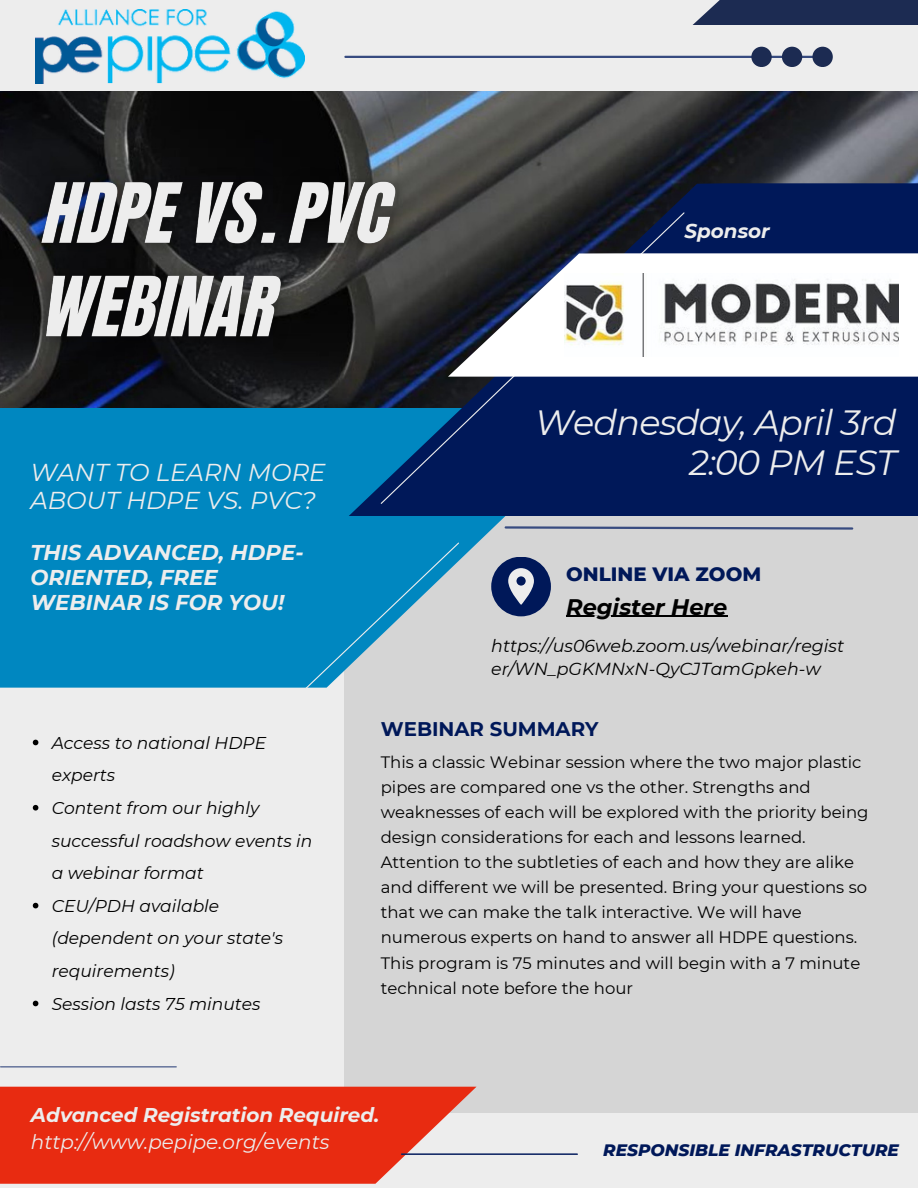
<style>
.page{position:relative;width:918px;height:1188px;background:#ededed}
.page>*{position:absolute;margin:0;border:0;box-sizing:border-box;transform-origin:0 0}
.t1{font:italic 34.95px/40.5px "Montserrat";letter-spacing:-.025em;color:#ededed;text-align:right}
.t2{font:italic 24.45px/28.2px "Montserrat";color:#ededed}
.t3{font:italic 700 22.5px "Montserrat";color:#000}
.t4{font:italic 700 21.45px/24.8px "Montserrat";color:#ededed}
.t5{font:italic 700 19.95px "Montserrat";color:#ededed}
.t6{font:italic 19.95px "Montserrat";color:#ededed}
.t7{font:700 19.8px "Montserrat";color:#001859}
.t8{font:800 19.8px "Montserrat";color:#001859}
.t9{font:italic 17.4px/23.7px "Montserrat";color:#000}
.t10{font:italic 17.1px/32.7px "Montserrat";color:#000}
.t11{font:italic 800 16.95px "Montserrat";color:#001859}
.t12{font:16.5px/25.2px "Montserrat";color:#000}
</style>
<div class="page">
<div style="left:344px;top:504px;width:574px;height:608px;background:#d5d5d5"></div>
<svg style="left:0;top:408px;width:673px;height:280px;fill:#0087c0"></svg>
<img style="left:0;top:92px;width:918px;height:316px">
<svg style="left:250px;top:541px;width:210px;height:147px"></svg>
<svg style="left:349px;top:183px;width:569px;height:333px;background:#062058"></svg>
<div style="left:0;top:1087px;width:477px;height:97px;background:#e82b11"></div>
<div style="left:692px;top:0;width:226px;height:25px;background:#1c2b52"></div>
<svg style="left:380px;top:211px;width:306px;height:294px;background:#0c2453"></svg>
<svg style="left:448px;top:253px;width:470px;height:124px;background:#bec0c4"></svg>
<hr style="left:345px;top:56px;width:475px;height:2px;background:#374b80">
<div style="left:491px;top:557px;width:60px;height:59px;background:#001859;border-radius:50%"></div>
<svg style="left:508px;top:568px;width:26px;height:37px"></svg>
<svg style="left:503px;top:525px;width:351px;height:6px"></svg>
<svg style="left:751px;top:47px;width:81px;height:20px"></svg>
<img style="left:35px;top:10px;width:269px;height:74px">
<hr style="left:1px;top:1066px;width:175px;height:1px;background:#374b80">
<hr style="left:402px;top:1154px;width:175px;height:1px;background:#001859">
<img style="left:564px;top:273px;width:334px;height:84px">
<svg style="left:33px;top:740px;width:5px;height:5px"></svg>
<svg style="left:33px;top:805px;width:5px;height:6px"></svg>
<svg style="left:33px;top:903px;width:5px;height:5px"></svg>
<svg style="left:33px;top:1001px;width:5px;height:5px"></svg>
<img style="left:17px;top:158px;width:406px;height:207px">
<hr style="left:566px;top:616px;width:161px;height:1px;background:#000">
<p class="t5" style="left:684px;top:219px;width:87px">Sponsor</p>
<p class="t2" style="left:30px;top:459px;width:297px">WANT TO LEARN MORE<br>ABOUT HDPE VS. PVC?</p>
<h5 class="t4" style="left:30px;top:540px;width:275px">THIS ADVANCED, HDPE-<br>ORIENTED, FREE<br>WEBINAR IS FOR YOU!</h5>
<p class="t10" style="left:52px;top:726px;width:216px">Access to national HDPE experts</p>
<h5 class="t10" style="left:52px;top:791px;width:262px">Content from our highly successful roadshow events in a webinar format</h5>
<p class="t10" style="left:52px;top:889px;width:233px">CEU/PDH available (dependent on your state's requirements)</p>
<p class="t10" style="left:52px;top:987px;width:210px">Session lasts 75 minutes</p>
<h4 class="t1" style="left:535px;top:402px;width:363px">Wednesday, April 3rd<br>2:00 PM EST</h4>
<h3 class="t8" style="left:566px;top:562px;width:197px">ONLINE VIA ZOOM</h3>
<p class="t3" style="left:566px;top:593px;width:163px">Register Here</p>
<p class="t9" style="left:491px;top:633px;width:354px">https://us06web.zoom.us/webinar/regist er/WN_pGKMNxN-QyCJTamGpkeh-w</p>
<h5 class="t7" style="left:381px;top:717px;width:219px">WEBINAR SUMMARY</h5>
<h6 class="t12" style="left:381px;top:749px;width:489px">This a classic Webinar session where the two major plastic pipes are compared one vs the other. Strengths and weaknesses of each will be explored with the priority being design considerations for each and lessons learned.<br>Attention to the subtleties of each and how they are alike and different we will be presented. Bring your questions so that we can make the talk interactive. We will have numerous experts on hand to answer all HDPE questions.<br>This program is 75 minutes and will begin with a 7 minute technical note before the hour</h6>
<p class="t5" style="left:31px;top:1103px;width:350px">Advanced Registration Required.</p>
<h2 class="t6" style="left:31px;top:1130px;width:300px">http://www.pepipe.org/events</h2>
<p class="t11" style="left:603px;top:1139px;width:297px">RESPONSIBLE INFRASTRUCTURE</p>
</div>
